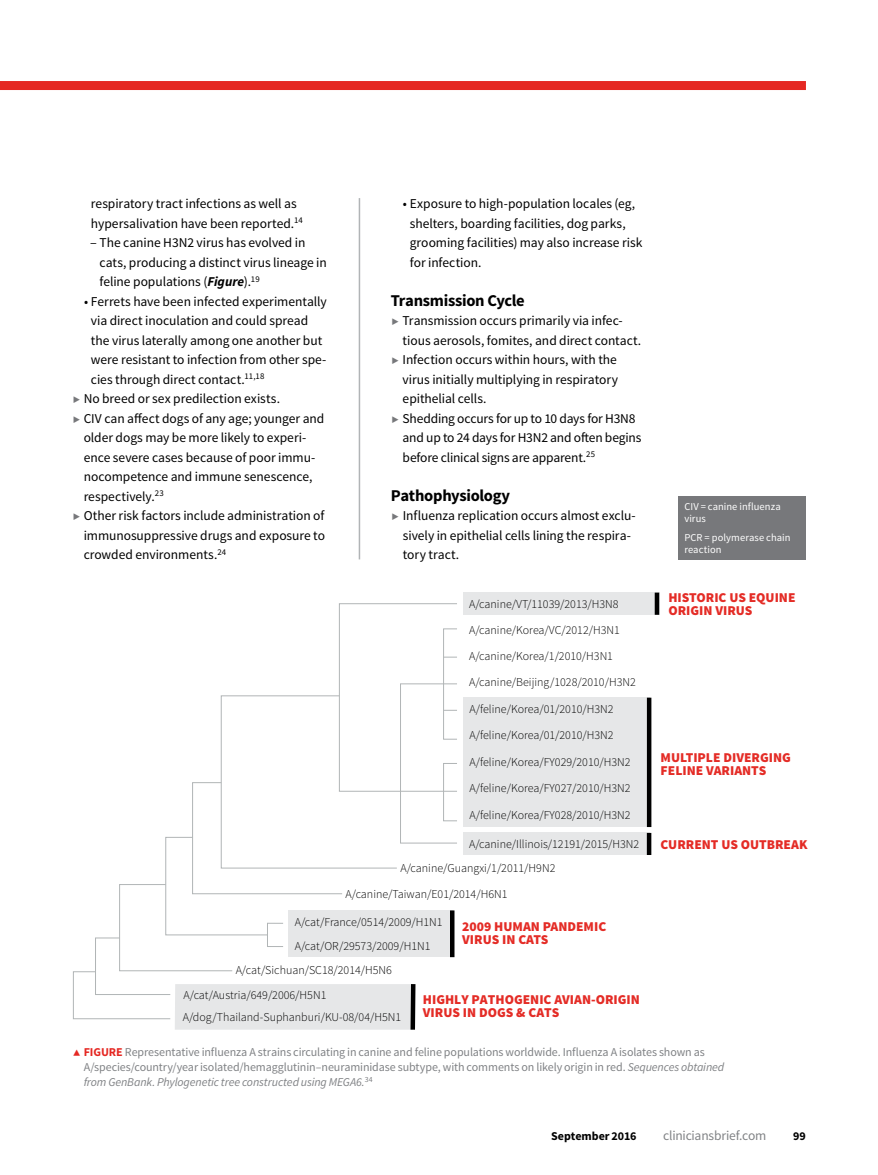
<style>
.page{position:relative;width:878px;height:1175px;background:#fff}
.page>*{position:absolute;margin:0;border:0;box-sizing:border-box;transform-origin:0 0}
.Head_A{font:700 16.5px "Source Sans Pro";letter-spacing:-.02em;color:#000}
.Body_Source_Sans_9{font:13.5px/19.5px "Source Sans Pro";letter-spacing:-.005em;color:#000}
.t1{font:900 13.5px/13.2px "Source Sans Pro";color:#e42c26}
.t2{font:13.5px "Source Sans Pro";letter-spacing:-.015em;color:#808285}
.t3{font:300 12px/23.9px "Source Sans Pro";color:#000}
.Figure_Caption{font:12px/15px "Source Sans Pro";letter-spacing:-.01em;color:#808285}
.t4{font:700 12px "Source Sans Pro";letter-spacing:-.005em;color:#000}
.Acronyms{font:10.5px/12px "Source Sans Pro";letter-spacing:.005em;color:#fff}
.s1{font-weight:700;font-style:italic}
.s2{font-weight:700;color:#e52823}
.s3{font-style:italic}
</style>
<div class="page">
<div style="left:0;top:81px;width:806px;height:9px;background:#e52823"></div>
<hr style="left:358px;top:198px;width:2px;height:361px;background:#b1b4b6">
<div style="left:678px;top:496px;width:128px;height:63px;background:#77787b"></div>
<div style="left:463px;top:592px;width:196px;height:23px;background:#e6e7e8"></div>
<div style="left:463px;top:697px;width:186px;height:130px;background:#e6e7e8"></div>
<div style="left:463px;top:833px;width:186px;height:22px;background:#e6e7e8"></div>
<div style="left:288px;top:910px;width:164px;height:47px;background:#e6e7e8"></div>
<div style="left:175px;top:984px;width:238px;height:45px;background:#e6e7e8"></div>
<hr style="left:647px;top:697px;width:4px;height:130px;background:#000">
<div style="left:646px;top:833px;width:5px;height:22px;background:#000"></div>
<hr style="left:450px;top:910px;width:4px;height:47px;background:#000">
<svg style="left:408px;top:984px;width:8px;height:46px"></svg>
<div style="left:654px;top:592px;width:5px;height:23px;background:#000"></div>
<svg style="left:73px;top:695px;width:324px;height:324px"></svg>
<div style="left:267px;top:923px;width:16px;height:24px;border:1px solid #b1b5b6"></div>
<div style="left:400px;top:683px;width:57px;height:160px;border:1px solid #b1b5b6"></div>
<div style="left:339px;top:603px;width:118px;height:188px;border:1px solid #b1b5b6"></div>
<div style="left:443px;top:628px;width:14px;height:111px;border:1px solid #b1b5b6"></div>
<div style="left:443px;top:763px;width:14px;height:58px;border:1px solid #b1b5b6"></div>
<svg style="left:443px;top:656px;width:14px;height:1px"></svg>
<svg style="left:443px;top:710px;width:14px;height:1px"></svg>
<p class="Body_Source_Sans_9" style="left:91px;top:194px;width:213px">respiratory tract infections as well as hypersalivation have been reported.<sup>14</sup></p>
<p class="Body_Source_Sans_9" style="left:99px;top:233px;width:229px;text-indent:-9px">‒ The canine H3N2 virus has evolved in cats, producing a distinct virus lineage in feline populations (<span class="s1">Figure</span>).<sup>19</sup></p>
<p class="Body_Source_Sans_9" style="left:91px;top:292px;width:237px;text-indent:-7px">• Ferrets have been infected experimentally via direct inoculation and could spread the virus laterally among one another but were resistant to infection from other spe&shy;cies through direct contact.<sup>11,18</sup></p>
<p class="Body_Source_Sans_9" style="left:84px;top:389px;width:198px">No breed or sex predilection exists.</p>
<p class="Body_Source_Sans_9" style="left:84px;top:409px;width:242px">CIV can affect dogs of any age; younger and older dogs may be more likely to experi&shy;ence severe cases because of poor immu&shy;nocompetence and immune senescence, respectively.<sup>23</sup></p>
<p class="Body_Source_Sans_9" style="left:84px;top:506px;width:243px;text-align:justify">Other risk factors include administration of immunosuppressive drugs and exposure to crowded environments.<sup>24</sup></p>
<p class="Body_Source_Sans_9" style="left:410px;top:194px;width:234px;text-indent:-7px">• Exposure to high-population locales (eg, shelters, boarding facilities, dog parks, grooming facilities) may also increase risk for infection.</p>
<p class="Head_A" style="left:391px;top:290px;width:135px">Transmission Cycle</p>
<p class="Body_Source_Sans_9" style="left:402px;top:311px;width:240px">Transmission occurs primarily via infec&shy;tious aerosols, fomites, and direct contact.</p>
<p class="Body_Source_Sans_9" style="left:402px;top:350px;width:217px;text-align:justify">Infection occurs within hours, with the virus initially multiplying in respiratory epithelial cells.</p>
<p class="Body_Source_Sans_9" style="left:402px;top:409px;width:240px">Shedding occurs for up to 10 days for H3N8 and up to 24 days for H3N2 and often begins before clinical signs are apparent.<sup>25</sup></p>
<p class="Head_A" style="left:391px;top:485px;width:121px">Pathophysiology</p>
<p class="Body_Source_Sans_9" style="left:403px;top:506px;width:234px">Influenza replication occurs almost exclu&shy;sively in epithelial cells lining the respira&shy;tory tract.</p>
<p class="Acronyms" style="left:684px;top:500px;width:98px">CIV = canine influenza virus</p>
<p class="Acronyms" style="left:684px;top:532px;width:108px">PCR = polymerase chain reaction</p>
<p class="t3" style="left:469px;top:591px;width:151px">A/canine/VT/11039/2013/H3N8</p>
<p class="t1" style="left:668px;top:591px;width:129px">HISTORIC US EQUINE<br>ORIGIN VIRUS</p>
<p class="t3" style="left:469px;top:617px;width:152px">A/canine/Korea/VC/2012/H3N1</p>
<p class="t3" style="left:469px;top:644px;width:145px">A/canine/Korea/1/2010/H3N1</p>
<p class="t3" style="left:469px;top:670px;width:168px">A/canine/Beijing/1028/2010/H3N2</p>
<p class="t3" style="left:469px;top:697px;width:146px">A/feline/Korea/01/2010/H3N2</p>
<p class="t3" style="left:469px;top:723px;width:146px">A/feline/Korea/01/2010/H3N2</p>
<p class="t3" style="left:469px;top:750px;width:163px">A/feline/Korea/FY029/2010/H3N2</p>
<p class="t3" style="left:469px;top:776px;width:163px">A/feline/Korea/FY027/2010/H3N2</p>
<p class="t3" style="left:469px;top:803px;width:163px">A/feline/Korea/FY028/2010/H3N2</p>
<p class="t3" style="left:400px;top:832px;width:240px;text-indent:69px">A/canine/Illinois/12191/2015/H3N2<br>A/canine/Guangxi/1/2011/H9N2</p>
<p class="t3" style="left:345px;top:882px;width:163px">A/canine/Taiwan/E01/2014/H6N1</p>
<p class="t3" style="left:295px;top:910px;width:149px;line-height:23.4px">A/cat/France/0514/2009/H1N1<br>A/cat/OR/29573/2009/H1N1</p>
<p class="t1" style="left:462px;top:920px;width:145px">2009 HUMAN PANDEMIC<br>VIRUS IN CATS</p>
<p class="t3" style="left:183px;top:958px;width:210px;line-height:24.9px;text-indent:52px">A/cat/Sichuan/SC18/2014/H5N6<br>A/cat/Austria/649/2006/H5N1</p>
<p class="t3" style="left:183px;top:1005px;width:220px">A/dog/Thailand-Suphanburi/KU-08/04/H5N1</p>
<p class="t1" style="left:660px;top:751px;width:132px">MULTIPLE DIVERGING<br>FELINE VARIANTS</p>
<p class="t1" style="left:660px;top:838px;width:148px">CURRENT US OUTBREAK</p>
<p class="t1" style="left:423px;top:993px;width:219px">HIGHLY PATHOGENIC AVIAN-ORIGIN<br>VIRUS IN DOGS &amp; CATS</p>
<p class="Figure_Caption" style="left:84px;top:1044px;width:642px"><span class="s2">FIGURE</span> Representative influenza A strains circulating in canine and feline populations worldwide. Influenza A isolates shown as<br>A/species/country/year isolated/hemagglutinin–neuraminidase subtype, with comments on likely origin in red. <span class="s3">Sequences obtained from GenBank. Phylogenetic tree constructed using MEGA6.</span><sup>34</sup></p>
<p class="t4" style="left:551px;top:1128px;width:87px">September 2016</p>
<p class="t2" style="left:663px;top:1127px;width:105px">cliniciansbrief.com</p>
<p class="t4" style="left:793px;top:1128px;width:14px">99</p>
</div>
